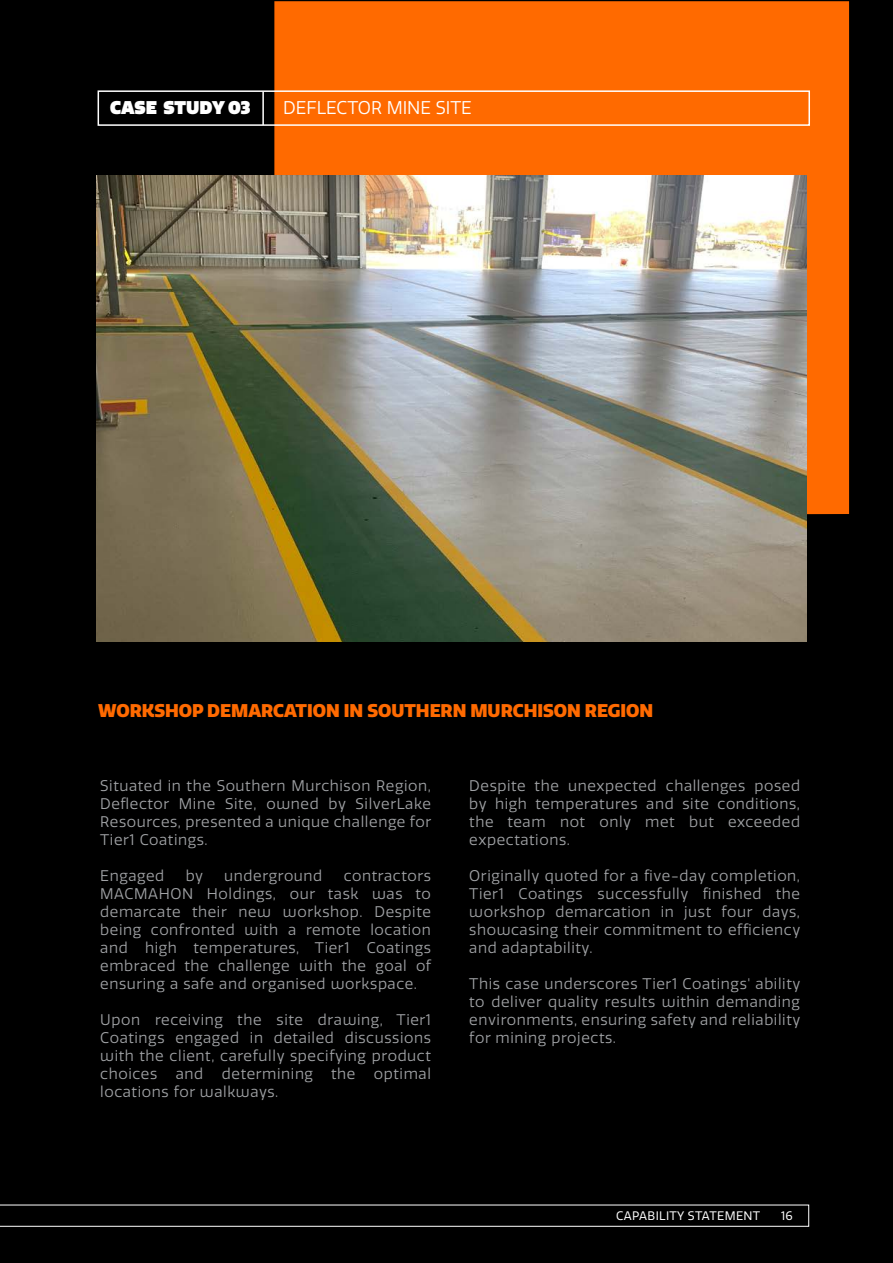
<style>
.page{position:relative;width:893px;height:1263px;background:#000}
.page>*{position:absolute;margin:0;border:0;box-sizing:border-box;transform-origin:0 0}
.t1{font:900 17.85px "Quatro";color:#ff6a00}
.t2{font:17.85px "Quatro";color:#fff}
.t3{font:900 17.85px "Quatro";color:#fff}
.t4{font:15px/18px "Quatro";letter-spacing:.04em;color:#a0a2a5;text-align:justify}
.t5{font:12px "Quatro";letter-spacing:.03em;color:#fff}
</style>
<div class="page">
<div style="left:274px;top:1px;width:575px;height:515px;background:#ff6a00"></div>
<svg style="left:0;top:1204px;width:809px;height:23px"></svg>
<div style="left:98px;top:90px;width:712px;height:36px;border:2px solid #fff"></div>
<hr style="left:262px;top:92px;width:2px;height:33px;background:#fff">
<img style="left:97px;top:176px;width:709px;height:465px">
<p class="t3" style="left:110px;top:96px;width:142px">CASE STUDY 03</p>
<p class="t2" style="left:283px;top:97px;width:190px">DEFLECTOR MINE SITE</p>
<p class="t1" style="left:98px;top:699px;width:557px">WORKSHOP DEMARCATION IN SOUTHERN MURCHISON REGION</p>
<p class="t4" style="left:100px;top:776px;width:333px">Situated in the Southern Murchison Region, Deflector Mine Site, owned by SilverLake Resources, presented a unique challenge for Tier1 Coatings.</p>
<p class="t4" style="left:100px;top:866px;width:66px">Engaged</p>
<p class="t4" style="left:186px;top:866px;width:19px">by</p>
<p class="t4" style="left:224px;top:866px;width:100px">underground</p>
<p class="t4" style="left:100px;top:866px;width:333px;text-indent:244px">contractors MACMAHON Holdings, our task was to demarcate their new workshop. Despite being confronted with a remote location and high temperatures, Tier1 Coatings embraced the challenge with the goal of ensuring a safe and organised workspace.</p>
<p class="t4" style="left:100px;top:1010px;width:332px">Upon receiving the site drawing, Tier1<br>Coatings engaged in detailed discussions with the client, carefully specifying product choices and determining the optimal locations for walkways.</p>
<p class="t4" style="left:469px;top:776px;width:332px">Despite the unexpected challenges posed by high temperatures and site conditions, the team not only met but exceeded expectations.</p>
<p class="t4" style="left:469px;top:866px;width:333px">Originally quoted for a five-day completion, Tier1 Coatings successfully finished the workshop demarcation in just four days, showcasing their commitment to efficiency and adaptability.</p>
<p class="t4" style="left:469px;top:974px;width:333px">This case underscores Tier1 Coatings' ability to deliver quality results within demanding environments, ensuring safety and reliability for mining projects.</p>
<p class="t5" style="left:616px;top:1209px;width:146px">CAPABILITY STATEMENT</p>
<p class="t5" style="left:781px;top:1209px;width:13px">16</p>
</div>
